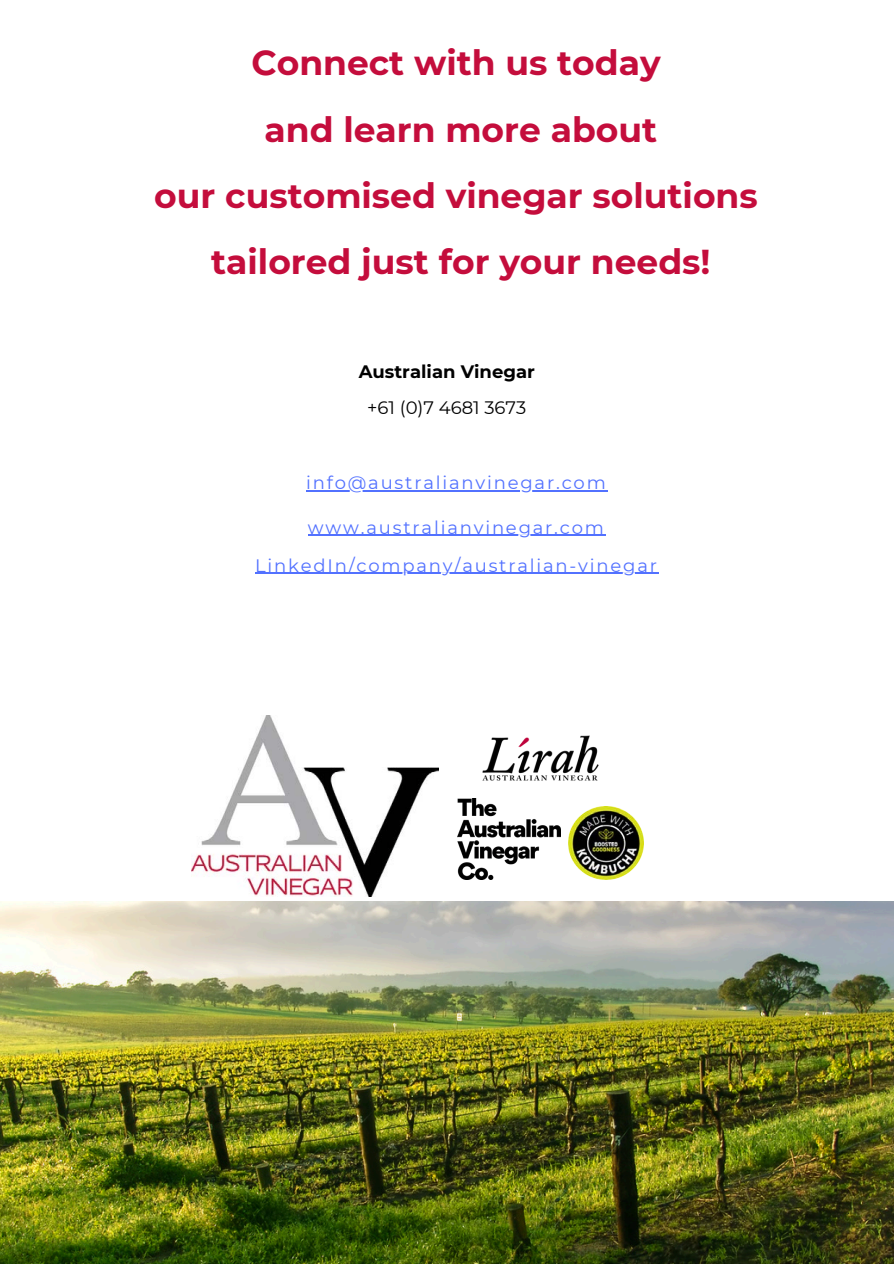
<style>
.page{position:relative;width:894px;height:1264px;background:#fff}
.page>*{position:absolute;margin:0;border:0;box-sizing:border-box;transform-origin:0 0}
.t1{font:700 34.5px/66.3px "Montserrat";color:#c40d3c;text-align:center}
.t2{font:18px "Montserrat";letter-spacing:.1em;color:#5271ff}
.t3{font:700 18px "Montserrat";color:#000}
.t4{font:18px "Montserrat";color:#000}
</style>
<div class="page">
<img style="left:0;top:901px;width:893px;height:362px">
<img style="left:482px;top:735px;width:117px;height:46px">
<img style="left:568px;top:806px;width:75px;height:73px">
<img style="left:457px;top:798px;width:103px;height:81px">
<img style="left:192px;top:715px;width:246px;height:181px">
<hr style="left:306px;top:490px;width:301px;height:1px;background:#5271ff">
<hr style="left:308px;top:534px;width:297px;height:2px;background:#5271ff">
<hr style="left:255px;top:573px;width:403px;height:1px;background:#5271ff">
<h2 class="t1" style="left:154px;top:30px;width:604px">Connect with us today<br>and learn more about<br>our customised vinegar solutions tailored just for your needs!</h2>
<p class="t3" style="left:358px;top:360px;width:177px">Australian Vinegar</p>
<p class="t4" style="left:367px;top:396px;width:161px">+61 (0)7 4681 3673</p>
<p class="t2" style="left:306px;top:472px;width:301px">info@australianvinegar.com</p>
<p class="t2" style="left:308px;top:516px;width:297px">www.australianvinegar.com</p>
<p class="t2" style="left:255px;top:554px;width:403px">LinkedIn/company/australian-vinegar</p>
</div>
